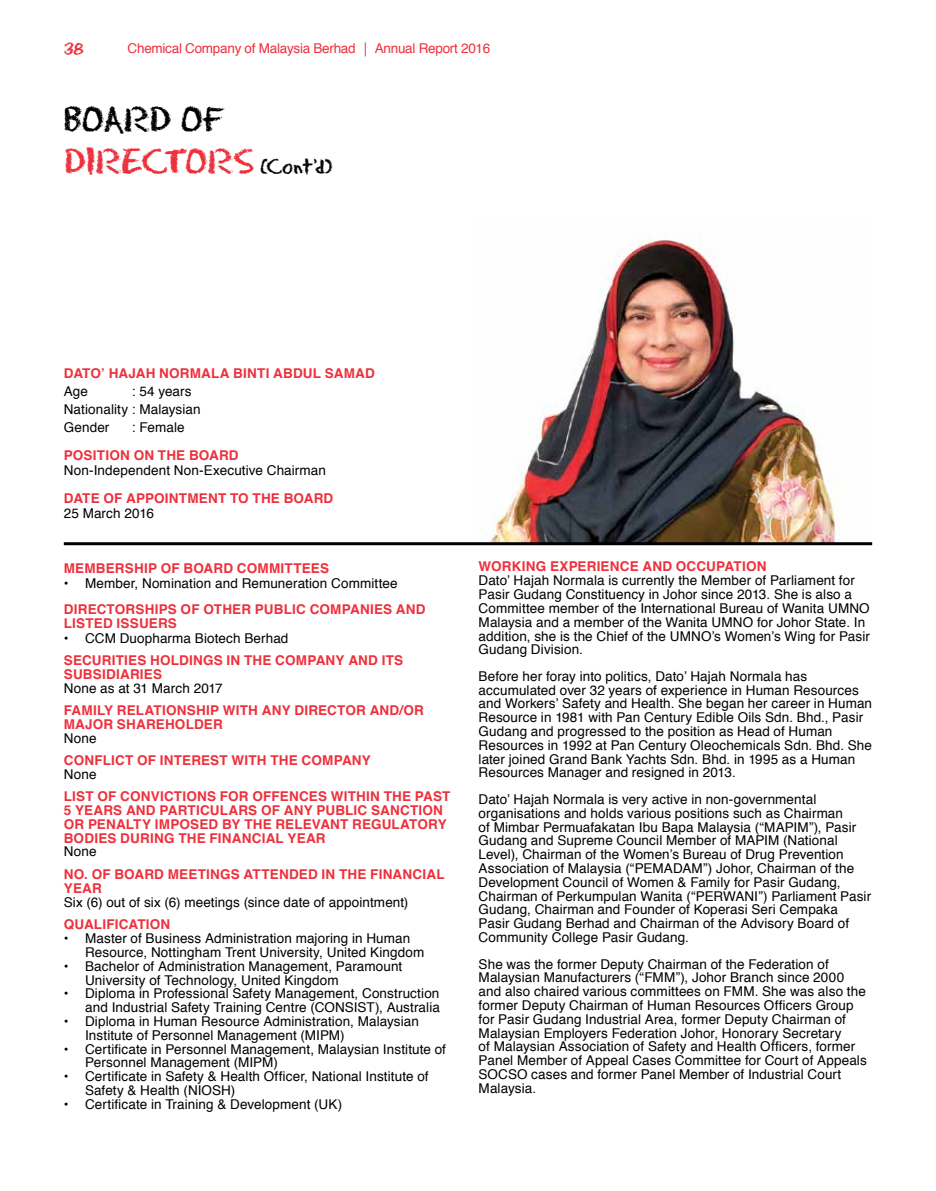
<style>
.page{position:relative;width:936px;height:1191px;background:#fff}
.page>*{position:absolute;margin:0;border:0;box-sizing:border-box;transform-origin:0 0}
.t1{font:37.5px/42px "Eraser Dust";letter-spacing:-.02em;color:#ee303c}
.t2{font:18px "Eraser Dust";color:#ee303c}
.t3{font:13.5px/13.8px "Helvetica";letter-spacing:.01em;color:#000}
.t4{font:700 13.5px/13.8px "Helvetica";letter-spacing:.015em;color:#ee303c}
.t5{font:13.5px "Helvetica";letter-spacing:-.02em;color:#ee303c}
.s1{color:#000}
.s2{font-size:22.5px;color:#000}
</style>
<div class="page">
<img style="left:489px;top:231px;width:351px;height:311px">
<hr style="left:64px;top:542px;width:808px;height:3px;background:#000">
<h2 class="t2" style="left:64px;top:36px;width:22px">38</h2>
<p class="t5" style="left:128px;top:37px;width:364px">Chemical Company of Malaysia Berhad │ Annual Report 2016</p>
<h1 class="t1" style="left:64px;top:96px;width:270px"><span class="s1">BOARD OF<br></span>DIRECTORS <span class="s2">(Cont’d)</span></h1>
<p class="t4" style="left:64px;top:366px;width:312px">DATO’ HAJAH NORMALA BINTI ABDUL SAMAD</p>
<p class="t3" style="left:64px;top:385px;width:26px">Age</p>
<p class="t3" style="left:64px;top:383px;width:138px;line-height:18px;text-indent:68px">: 54 years<br>Nationality : Malaysian<br>Gender</p>
<p class="t3" style="left:132px;top:421px;width:54px">: Female</p>
<p class="t4" style="left:64px;top:448px;width:176px">POSITION ON THE BOARD</p>
<p class="t3" style="left:64px;top:463px;width:264px">Non-Independent Non-Executive Chairman</p>
<p class="t4" style="left:64px;top:491px;width:271px">DATE OF APPOINTMENT TO THE BOARD</p>
<p class="t3" style="left:64px;top:506px;width:91px">25 March 2016</p>
<p class="t4" style="left:64px;top:561px;width:267px">MEMBERSHIP OF BOARD COMMITTEES</p>
<p class="t3" style="left:64px;top:576px;width:335px">• Member, Nomination and Remuneration Committee</p>
<p class="t4" style="left:64px;top:603px;width:363px">DIRECTORSHIPS OF OTHER PUBLIC COMPANIES AND<br>LISTED ISSUERS</p>
<p class="t3" style="left:64px;top:632px;width:226px">• CCM Duopharma Biotech Berhad</p>
<p class="t4" style="left:64px;top:654px;width:341px">SECURITIES HOLDINGS IN THE COMPANY AND ITS<br>SUBSIDIARIES</p>
<p class="t3" style="left:64px;top:681px;width:160px">None as at 31 March 2017</p>
<p class="t4" style="left:64px;top:703px;width:362px">FAMILY RELATIONSHIP WITH ANY DIRECTOR AND/OR<br>MAJOR SHAREHOLDER</p>
<p class="t3" style="left:64px;top:731px;width:34px">None</p>
<p class="t4" style="left:64px;top:753px;width:308px">CONFLICT OF INTEREST WITH THE COMPANY</p>
<p class="t3" style="left:64px;top:767px;width:34px">None</p>
<p class="t4" style="left:64px;top:789px;width:388px">LIST OF CONVICTIONS FOR OFFENCES WITHIN THE PAST 5 YEARS AND PARTICULARS OF ANY PUBLIC SANCTION OR PENALTY IMPOSED BY THE RELEVANT REGULATORY BODIES DURING THE FINANCIAL YEAR</p>
<p class="t3" style="left:64px;top:845px;width:34px">None</p>
<p class="t4" style="left:64px;top:867px;width:382px">NO. OF BOARD MEETINGS ATTENDED IN THE FINANCIAL<br>YEAR</p>
<p class="t3" style="left:64px;top:895px;width:346px">Six (6) out of six (6) meetings (since date of appointment)</p>
<p class="t4" style="left:64px;top:917px;width:108px">QUALIFICATION</p>
<p class="t3" style="left:85px;top:932px;width:341px;text-indent:-21px">• Master of Business Administration majoring in Human<br>Resource, Nottingham Trent University, United Kingdom</p>
<p class="t3" style="left:85px;top:959px;width:319px;text-indent:-21px">• Bachelor of Administration Management, Paramount<br>University of Technology, United Kingdom</p>
<p class="t3" style="left:64px;top:987px;width:377px;text-align:right">• Diploma in Professional Safety Management, Construction and Industrial Safety Training Centre (CONSIST), Australia</p>
<p class="t3" style="left:85px;top:1014px;width:335px;text-indent:-21px">• Diploma in Human Resource Administration, Malaysian<br>Institute of Personnel Management (MIPM)</p>
<p class="t3" style="left:85px;top:1042px;width:362px;text-indent:-21px">• Certificate in Personnel Management, Malaysian Institute of<br>Personnel Management (MIPM)</p>
<p class="t3" style="left:85px;top:1070px;width:345px;text-indent:-21px">• Certificate in Safety &amp; Health Officer, National Institute of<br>Safety &amp; Health (NIOSH)</p>
<p class="t3" style="left:64px;top:1097px;width:280px">• Certificate in Training &amp; Development (UK)</p>
<p class="t4" style="left:478px;top:560px;width:289px">WORKING EXPERIENCE AND OCCUPATION</p>
<p class="t3" style="left:478px;top:574px;width:393px">Dato’ Hajah Normala is currently the Member of Parliament for Pasir Gudang Constituency in Johor since 2013. She is also a Committee member of the International Bureau of Wanita UMNO Malaysia and a member of the Wanita UMNO for Johor State. In addition, she is the Chief of the UMNO’s Women’s Wing for Pasir Gudang Division.</p>
<p class="t3" style="left:478px;top:669px;width:395px">Before her foray into politics, Dato’ Hajah Normala has accumulated over 32 years of experience in Human Resources and Workers’ Safety and Health. She began her career in Human Resource in 1981 with Pan Century Edible Oils Sdn. Bhd., Pasir Gudang and progressed to the position as Head of Human Resources in 1992 at Pan Century Oleochemicals Sdn. Bhd. She later joined Grand Bank Yachts Sdn. Bhd. in 1995 as a Human Resources Manager and resigned in 2013.</p>
<p class="t3" style="left:478px;top:793px;width:394px">Dato’ Hajah Normala is very active in non-governmental organisations and holds various positions such as Chairman<br>of Mimbar Permuafakatan Ibu Bapa Malaysia (“MAPIM”), Pasir Gudang and Supreme Council Member of MAPIM (National Level), Chairman of the Women’s Bureau of Drug Prevention Association of Malaysia (“PEMADAM”) Johor, Chairman of the Development Council of Women &amp; Family for Pasir Gudang, Chairman of Perkumpulan Wanita (“PERWANI”) Parliament Pasir Gudang, Chairman and Founder of Koperasi Seri Cempaka Pasir Gudang Berhad and Chairman of the Advisory Board of Community College Pasir Gudang.</p>
<p class="t3" style="left:478px;top:957px;width:389px">She was the former Deputy Chairman of the Federation of Malaysian Manufacturers (“FMM”), Johor Branch since 2000 and also chaired various committees on FMM. She was also the former Deputy Chairman of Human Resources Officers Group for Pasir Gudang Industrial Area, former Deputy Chairman of Malaysian Employers Federation Johor, Honorary Secretary<br>of Malaysian Association of Safety and Health Officers, former Panel Member of Appeal Cases Committee for Court of Appeals SOCSO cases and former Panel Member of Industrial Court Malaysia.</p>
</div>
